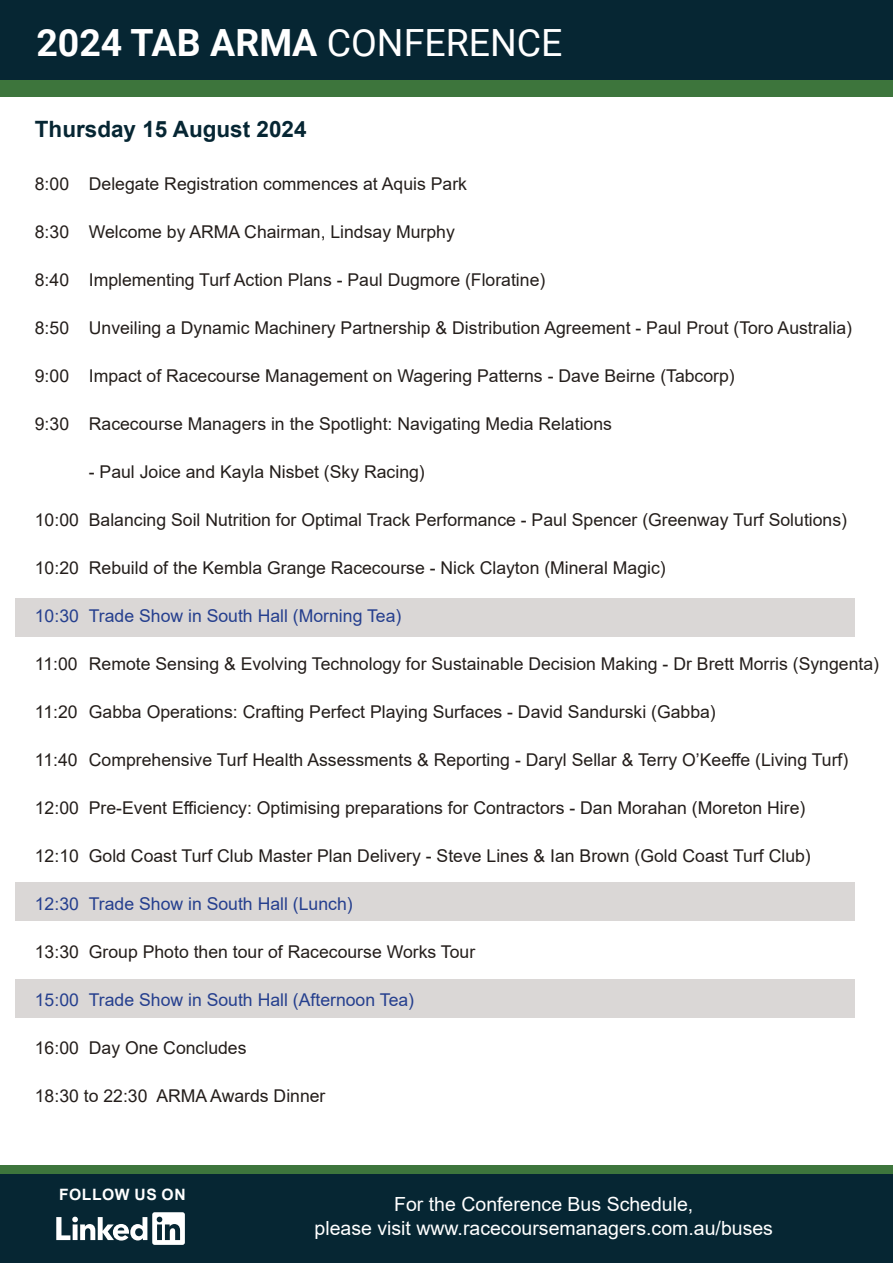
<style>
.page{position:relative;width:893px;height:1263px;background:#fff}
.page>*{position:absolute;margin:0;border:0;box-sizing:border-box;transform-origin:0 0}
._50pt_Size_Align_Left{font:700 37.5px "Roboto";color:#fff}
.t1{font:700 22.5px "Arial";color:#062633}
.t2{font:19.5px "Arial";color:#fff}
.t3{font:17.7px "Arial";color:#241e1b}
.t4{font:17.7px "Arial";color:#253f8e}
.t5{font:700 15.6px "Arial";letter-spacing:.035em;color:#fff}
.s1{font-weight:400}
</style>
<div class="page">
<div style="left:15px;top:979px;width:839px;height:38px;background:#dad7d6"></div>
<div style="left:15px;top:882px;width:839px;height:39px;background:#dad7d6"></div>
<div style="left:15px;top:598px;width:839px;height:39px;background:#dad7d6"></div>
<div style="left:0;top:1165px;width:893px;height:98px;background:#3d753c"></div>
<div style="left:0;top:0;width:893px;height:96px;background:#3d753c"></div>
<div style="left:0;top:1174px;width:893px;height:89px;background:#062633"></div>
<svg style="left:56px;top:1212px;width:129px;height:33px"></svg>
<div style="left:0;top:0;width:893px;height:79px;background:#062633"></div>
<p class="_50pt_Size_Align_Left" style="left:36px;top:16px;width:528px">2024 TAB ARMA <span class="s1">CONFERENCE</span></p>
<p class="t1" style="left:35px;top:113px;width:273px">Thursday 15 August 2024</p>
<p class="t3" style="left:35px;top:172px;width:434px">8:00 Delegate Registration commences at Aquis Park</p>
<p class="t3" style="left:35px;top:220px;width:422px">8:30 Welcome by ARMA Chairman, Lindsay Murphy</p>
<p class="t3" style="left:35px;top:268px;width:512px">8:40 Implementing Turf Action Plans - Paul Dugmore (Floratine)</p>
<p class="t3" style="left:35px;top:316px;width:819px">8:50 Unveiling a Dynamic Machinery Partnership &amp; Distribution Agreement - Paul Prout (Toro Australia)</p>
<p class="t3" style="left:35px;top:364px;width:701px">9:00 Impact of Racecourse Management on Wagering Patterns - Dave Beirne (Tabcorp)</p>
<p class="t3" style="left:35px;top:412px;width:579px">9:30 Racecourse Managers in the Spotlight: Navigating Media Relations</p>
<p class="t3" style="left:89px;top:460px;width:337px">- Paul Joice and Kayla Nisbet (Sky Racing)</p>
<p class="t3" style="left:35px;top:508px;width:814px">10:00 Balancing Soil Nutrition for Optimal Track Performance - Paul Spencer (Greenway Turf Solutions)</p>
<p class="t3" style="left:35px;top:556px;width:632px">10:20 Rebuild of the Kembla Grange Racecourse - Nick Clayton (Mineral Magic)</p>
<p class="t4" style="left:35px;top:604px;width:368px">10:30 Trade Show in South Hall (Morning Tea)</p>
<p class="t3" style="left:35px;top:652px;width:846px">11:00 Remote Sensing &amp; Evolving Technology for Sustainable Decision Making - Dr Brett Morris (Syngenta)</p>
<p class="t3" style="left:35px;top:700px;width:682px">11:20 Gabba Operations: Crafting Perfect Playing Surfaces - David Sandurski (Gabba)</p>
<p class="t3" style="left:35px;top:748px;width:815px">11:40 Comprehensive Turf Health Assessments &amp; Reporting - Daryl Sellar &amp; Terry O’Keeffe (Living Turf)</p>
<p class="t3" style="left:35px;top:796px;width:772px">12:00 Pre-Event Efficiency: Optimising preparations for Contractors - Dan Morahan (Moreton Hire)</p>
<p class="t3" style="left:35px;top:844px;width:777px">12:10 Gold Coast Turf Club Master Plan Delivery - Steve Lines &amp; Ian Brown (Gold Coast Turf Club)</p>
<p class="t4" style="left:35px;top:892px;width:319px">12:30 Trade Show in South Hall (Lunch)</p>
<p class="t3" style="left:35px;top:940px;width:442px">13:30 Group Photo then tour of Racecourse Works Tour</p>
<p class="t4" style="left:35px;top:988px;width:381px">15:00 Trade Show in South Hall (Afternoon Tea)</p>
<p class="t3" style="left:35px;top:1036px;width:213px">16:00 Day One Concludes</p>
<p class="t3" style="left:35px;top:1084px;width:292px">18:30 to 22:30 ARMA Awards Dinner</p>
<p class="t5" style="left:59px;top:1183px;width:128px">FOLLOW US ON</p>
<p class="t2" style="left:394px;top:1191px;width:301px">For the Conference Bus Schedule,</p>
<p class="t2" style="left:315px;top:1214px;width:460px">please visit www.racecoursemanagers.com.au/buses</p>
</div>
